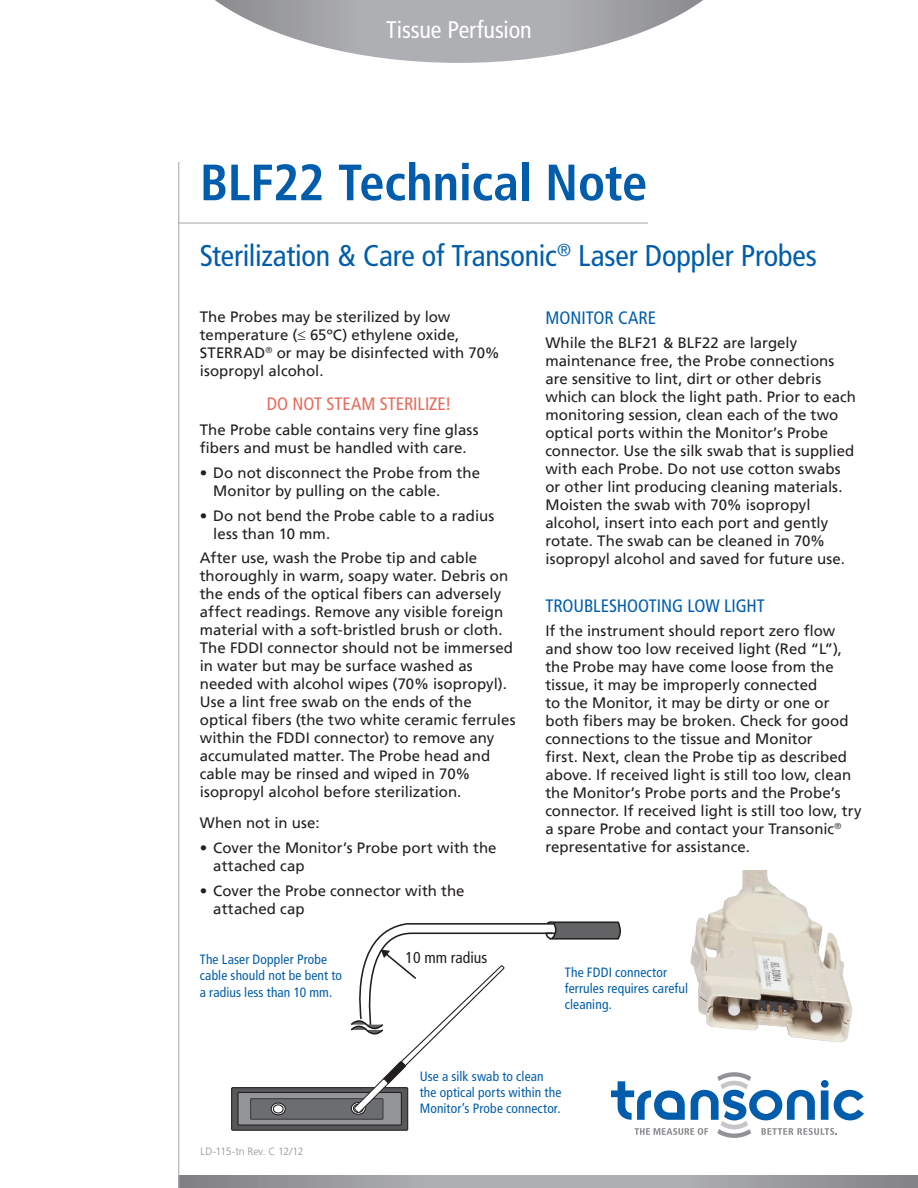
<style>
.page{position:relative;width:918px;height:1188px;background:#fff}
.page>*{position:absolute;margin:0;border:0;box-sizing:border-box;transform-origin:0 0}
.Heading{font:700 condensed 51px "Frutiger LT";letter-spacing:-.005em;color:#015dab}
.Heading_Small{font:condensed 30px "Frutiger LT";letter-spacing:-.005em;color:#015dab}
.Oval_Text{font:condensed 24px "Frutiger LT";letter-spacing:-.005em;color:#fff}
.Subheading_Orange{font:condensed 18px "Frutiger LT";letter-spacing:-.005em;color:#015dab}
.Body_Copy{font:condensed 18px "Frutiger LT";color:#e76a5b}
.t1{font:condensed 15.75px "Frutiger LT";color:#231f20}
.Body_Copy-2{font:15px/18px "Frutiger LT";letter-spacing:.005em;color:#231f20}
.Captions_Orange{font:condensed 13.5px/16.2px "Frutiger LT";letter-spacing:.01em;color:#015dab}
.Document_Info{font:300 10.5px "Frutiger LT";letter-spacing:-.03em;color:#919295}
</style>
<div class="page">
<svg style="left:215px;top:0;width:488px;height:63px"></svg>
<hr style="left:178px;top:222px;width:470px;height:2px;background:#aeafb3">
<svg style="left:179px;top:1175px;width:739px;height:13px;background:#9e9fa3"></svg>
<hr style="left:178px;top:162px;width:1px;height:1026px;background:#aeafb3">
<div style="left:232px;top:1088px;width:176px;height:42px;background:#57585a"></div>
<div style="left:231px;top:1087px;width:177px;height:44px;border:1px solid #231f20"></div>
<div style="left:238px;top:1092px;width:163px;height:33px;background:#939598"></div>
<div style="left:237px;top:1092px;width:165px;height:34px;border:1px solid #231f20"></div>
<div style="left:251px;top:1099px;width:132px;height:20px;background:#6c6d70"></div>
<div style="left:250px;top:1098px;width:134px;height:22px;border:1px solid #3e3e3f"></div>
<svg style="left:271px;top:1103px;width:14px;height:12px"></svg>
<div style="left:271px;top:1103px;width:15px;height:12px;border:1px solid #231f20;border-radius:50%"></div>
<div style="left:273px;top:1105px;width:10px;height:8px;background:#fff;border-radius:50%"></div>
<div style="left:273px;top:1104px;width:11px;height:10px;border:1px solid #231f20;border-radius:50%"></div>
<svg style="left:351px;top:921px;width:513px;height:217px"></svg>
<img style="left:675px;top:870px;width:189px;height:190px">
<p class="Oval_Text" style="left:386px;top:16px;width:147px">Tissue Perfusion</p>
<p class="Heading" style="left:200px;top:152px;width:449px">BLF22 Technical Note</p>
<p class="Heading_Small" style="left:200px;top:238px;width:619px">Sterilization &amp; Care of Transonic<sup>®</sup> Laser Doppler Probes</p>
<p class="Body_Copy-2" style="left:200px;top:308px;width:302px">The Probes may be sterilized by low temperature (≤ 65ºC) ethylene oxide,<br>STERRAD<sup>®</sup> or may be disinfected with 70% isopropyl alcohol.</p>
<p class="Body_Copy" style="left:267px;top:394px;width:186px">DO NOT STEAM STERILIZE!</p>
<p class="Body_Copy-2" style="left:200px;top:421px;width:280px">The Probe cable contains very fine glass fibers and must be handled with care.</p>
<p class="Body_Copy-2" style="left:213px;top:464px;width:268px;text-indent:-14px">• Do not disconnect the Probe from the<br>Monitor by pulling on the cable.</p>
<p class="Body_Copy-2" style="left:213px;top:506px;width:283px;text-indent:-14px">• Do not bend the Probe cable to a radius less than 10 mm.</p>
<p class="Body_Copy-2" style="left:200px;top:549px;width:317px">After use, wash the Probe tip and cable thoroughly in warm, soapy water. Debris on the ends of the optical fibers can adversely affect readings. Remove any visible foreign material with a soft-bristled brush or cloth.<br>The FDDI connector should not be immersed in water but may be surface washed as needed with alcohol wipes (70% isopropyl).<br>Use a lint free swab on the ends of the optical fibers (the two white ceramic ferrules within the FDDI connector) to remove any accumulated matter. The Probe head and cable may be rinsed and wiped in 70% isopropyl alcohol before sterilization.</p>
<p class="Body_Copy-2" style="left:200px;top:814px;width:121px">When not in use:</p>
<p class="Body_Copy-2" style="left:213px;top:839px;width:285px;text-indent:-14px">• Cover the Monitor’s Probe port with the attached cap</p>
<p class="Body_Copy-2" style="left:213px;top:882px;width:253px;text-indent:-14px">• Cover the Probe connector with the attached cap</p>
<p class="Captions_Orange" style="left:200px;top:951px;width:129px">The Laser Doppler Probe</p>
<p class="t1" style="left:406px;top:948px;width:83px">10 mm radius</p>
<p class="Captions_Orange" style="left:200px;top:968px;width:144px">cable should not be bent to a radius less than 10 mm.</p>
<p class="Subheading_Orange" style="left:545px;top:307px;width:112px">MONITOR CARE</p>
<p class="Body_Copy-2" style="left:545px;top:334px;width:312px">While the BLF21 &amp; BLF22 are largely maintenance free, the Probe connections are sensitive to lint, dirt or other debris which can block the light path. Prior to each monitoring session, clean each of the two optical ports within the Monitor’s Probe connector. Use the silk swab that is supplied with each Probe. Do not use cotton swabs or other lint producing cleaning materials.<br>Moisten the swab with 70% isopropyl alcohol, insert into each port and gently rotate. The swab can be cleaned in 70% isopropyl alcohol and saved for future use.</p>
<p class="Subheading_Orange" style="left:545px;top:595px;width:221px">TROUBLESHOOTING LOW LIGHT</p>
<p class="Body_Copy-2" style="left:545px;top:622px;width:318px">If the instrument should report zero flow and show too low received light (Red “L”), the Probe may have come loose from the tissue, it may be improperly connected<br>to the Monitor, it may be dirty or one or both fibers may be broken. Check for good connections to the tissue and Monitor<br>first. Next, clean the Probe tip as described above. If received light is still too low, clean the Monitor’s Probe ports and the Probe’s connector. If received light is still too low, try a spare Probe and contact your Transonic<sup>® </sup>representative for assistance.</p>
<p class="Captions_Orange" style="left:565px;top:964px;width:125px">The FDDI connector ferrules requires careful cleaning.</p>
<p class="Document_Info" style="left:200px;top:1146px;width:105px">LD-115-tn Rev. C 12/12</p>
<p class="Captions_Orange" style="left:420px;top:1068px;width:143px">Use a silk swab to clean the optical ports within the<br>Monitor’s Probe connector.</p>
</div>
